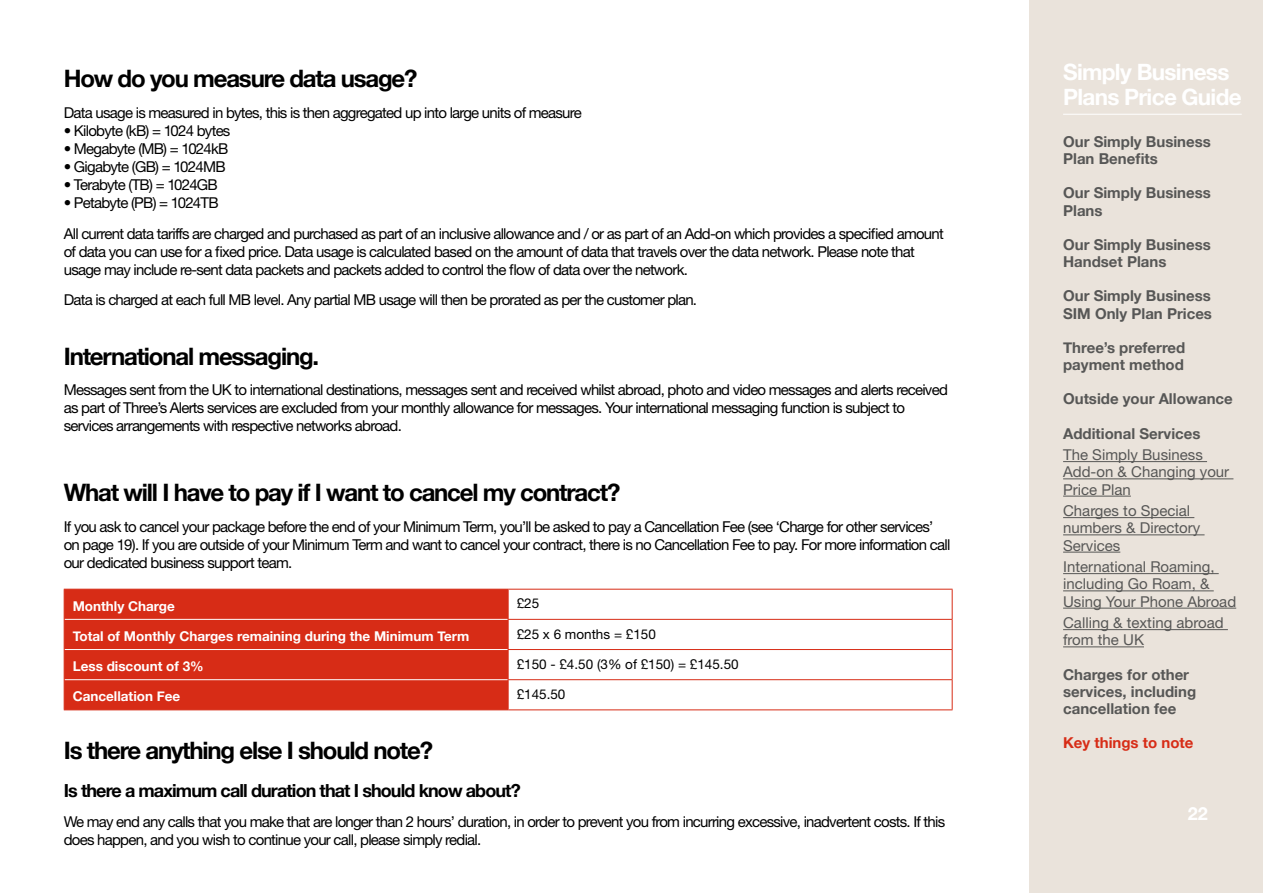
<style>
.page{position:relative;width:1263px;height:893px;background:#fff}
.page>*{position:absolute;margin:0;border:0;box-sizing:border-box;transform-origin:0 0}
.t1{font:700 24px "Helvetica Neue";letter-spacing:-.05em;color:#000}
.t2{font:700 22.5px/25.5px "Helvetica Neue";letter-spacing:-.03em;color:#fff}
.t3{font:700 18px "Helvetica Neue";letter-spacing:-.05em;color:#000}
.t4{font:700 18px "Helvetica Neue";color:#fff}
.t5{font:15px/18px "Helvetica Neue";letter-spacing:-.05em;color:#000}
.t6{font:700 15px/17.2px "Helvetica Neue";color:#575756}
.t7{font:15px/17.2px "Helvetica Neue";color:#575756}
.t8{font:700 15px "Helvetica Neue";color:#d72c16}
.t9{font:700 13.5px "Helvetica Neue";color:#fff}
.t10{font:13.5px "Helvetica Neue";color:#000}
</style>
<div class="page">
<div style="left:1029px;top:0;width:234px;height:893px;background:#eae3db"></div>
<hr style="left:1063px;top:114px;width:179px;height:1px;background:#fff">
<hr style="left:1063px;top:461px;width:144px;height:1px;background:#575756">
<hr style="left:1063px;top:478px;width:170px;height:1px;background:#575756">
<hr style="left:1063px;top:496px;width:68px;height:1px;background:#575756">
<hr style="left:1063px;top:517px;width:131px;height:1px;background:#575756">
<hr style="left:1063px;top:534px;width:141px;height:1px;background:#575756">
<hr style="left:1063px;top:552px;width:57px;height:1px;background:#575756">
<hr style="left:1063px;top:573px;width:156px;height:1px;background:#575756">
<hr style="left:1063px;top:590px;width:151px;height:1px;background:#575756">
<hr style="left:1063px;top:608px;width:173px;height:1px;background:#575756">
<hr style="left:1063px;top:629px;width:165px;height:1px;background:#575756">
<hr style="left:1063px;top:646px;width:81px;height:1px;background:#575756">
<div style="left:65px;top:590px;width:443px;height:119px;background:#d72c16"></div>
<svg style="left:509px;top:590px;width:443px;height:119px"></svg>
<hr style="left:65px;top:619px;width:443px;height:1px;background:#fff">
<hr style="left:65px;top:649px;width:443px;height:1px;background:#fff">
<hr style="left:65px;top:679px;width:443px;height:1px;background:#fff">
<hr style="left:64px;top:589px;width:444px;height:1px;background:#d72c16">
<svg style="left:64px;top:590px;width:1px;height:29px"></svg>
<hr style="left:64px;top:619px;width:1px;height:30px;background:#d72c16">
<hr style="left:64px;top:649px;width:1px;height:31px;background:#d72c16">
<svg style="left:64px;top:680px;width:1px;height:29px"></svg>
<svg style="left:508px;top:590px;width:1px;height:119px"></svg>
<hr style="left:64px;top:709px;width:444px;height:1px;background:#d72c16">
<svg style="left:952px;top:590px;width:1px;height:119px"></svg>
<hr style="left:508px;top:589px;width:444px;height:1px;background:#d72c16">
<hr style="left:508px;top:619px;width:444px;height:1px;background:#d72c16">
<hr style="left:508px;top:649px;width:444px;height:1px;background:#d72c16">
<hr style="left:508px;top:679px;width:444px;height:1px;background:#d72c16">
<hr style="left:508px;top:709px;width:444px;height:1px;background:#d72c16">
<h1 class="t1" style="left:64px;top:60px;width:355px">How do you measure data usage?</h1>
<p class="t5" style="left:64px;top:103px;width:520px">Data usage is measured in bytes, this is then aggregated up into large units of measure</p>
<p class="t5" style="left:64px;top:121px;width:168px">• Kilobyte (kB) = 1024 bytes</p>
<p class="t5" style="left:64px;top:139px;width:166px">• Megabyte (MB) = 1024kB</p>
<p class="t5" style="left:64px;top:157px;width:163px">• Gigabyte (GB) = 1024MB</p>
<p class="t5" style="left:64px;top:175px;width:156px">• Terabyte (TB) = 1024GB</p>
<p class="t5" style="left:64px;top:187px;width:881px;line-height:30.8px">• Petabyte (PB) = 1024TB<br>All current data tariffs are charged and purchased as part of an inclusive allowance and / or as part of an Add-on which provides a specified amount</p>
<p class="t5" style="left:64px;top:242px;width:852px">of data you can use for a fixed price. Data usage is calculated based on the amount of data that travels over the data network. Please note that usage may include re-sent data packets and packets added to control the flow of data over the network.</p>
<p class="t5" style="left:64px;top:291px;width:635px">Data is charged at each full MB level. Any partial MB usage will then be prorated as per the customer plan.</p>
<h1 class="t1" style="left:64px;top:337px;width:257px">International messaging.</h1>
<p class="t5" style="left:64px;top:381px;width:886px">Messages sent from the UK to international destinations, messages sent and received whilst abroad, photo and video messages and alerts received as part of Three’s Alerts services are excluded from your monthly allowance for messages. Your international messaging function is subject to services arrangements with respective networks abroad.</p>
<h1 class="t1" style="left:64px;top:473px;width:558px">What will I have to pay if I want to cancel my contract?</h1>
<p class="t5" style="left:64px;top:517px;width:888px">If you ask to cancel your package before the end of your Minimum Term, you’ll be asked to pay a Cancellation Fee (see ‘Charge for other services’ on page 19). If you are outside of your Minimum Term and want to cancel your contract, there is no Cancellation Fee to pay. For more information call our dedicated business support team.</p>
<p class="t9" style="left:73px;top:595px;width:104px">Monthly Charge</p>
<p class="t10" style="left:517px;top:595px;width:24px">£25</p>
<p class="t9" style="left:73px;top:626px;width:398px">Total of Monthly Charges remaining during the Minimum Term</p>
<p class="t10" style="left:517px;top:626px;width:141px">£25 x 6 months = £150</p>
<p class="t9" style="left:73px;top:656px;width:133px">Less discount of 3%</p>
<p class="t10" style="left:517px;top:656px;width:223px">£150 - £4.50 (3% of £150) = £145.50</p>
<p class="t9" style="left:73px;top:686px;width:109px">Cancellation Fee</p>
<p class="t10" style="left:517px;top:686px;width:50px">£145.50</p>
<h1 class="t1" style="left:64px;top:731px;width:371px">Is there anything else I should note?</h1>
<p class="t3" style="left:64px;top:776px;width:458px">Is there a maximum call duration that I should know about?</p>
<p class="t5" style="left:64px;top:813px;width:883px">We may end any calls that you make that are longer than 2 hours’ duration, in order to prevent you from incurring excessive, inadvertent costs. If this does happen, and you wish to continue your call, please simply redial.</p>
<h2 class="t2" style="left:1063px;top:60px;width:180px">Simply Business<br>Plans Price Guide</h2>
<p class="t6" style="left:1063px;top:133px;width:149px">Our Simply Business<br>Plan Benefits</p>
<p class="t6" style="left:1063px;top:185px;width:149px">Our Simply Business<br>Plans</p>
<p class="t6" style="left:1063px;top:236px;width:149px">Our Simply Business<br>Handset Plans</p>
<p class="t6" style="left:1063px;top:288px;width:150px">Our Simply Business<br>SIM Only Plan Prices</p>
<p class="t6" style="left:1063px;top:339px;width:124px">Three’s preferred payment method</p>
<p class="t6" style="left:1063px;top:391px;width:171px">Outside your Allowance</p>
<p class="t6" style="left:1063px;top:425px;width:139px">Additional Services</p>
<p class="t7" style="left:1063px;top:446px;width:168px">The Simply Business<br>Add-on &amp; Changing your<br>Price Plan</p>
<p class="t7" style="left:1063px;top:502px;width:139px">Charges to Special numbers &amp; Directory<br>Services</p>
<p class="t7" style="left:1063px;top:558px;width:175px">International Roaming, including Go Roam, &amp;<br>Using Your Phone Abroad</p>
<p class="t7" style="left:1063px;top:614px;width:162px">Calling &amp; texting abroad from the UK</p>
<p class="t6" style="left:1063px;top:666px;width:135px">Charges for other services, including cancellation fee</p>
<p class="t8" style="left:1063px;top:731px;width:132px">Key things to note</p>
<p class="t4" style="left:1188px;top:799px;width:22px">22</p>
</div>
